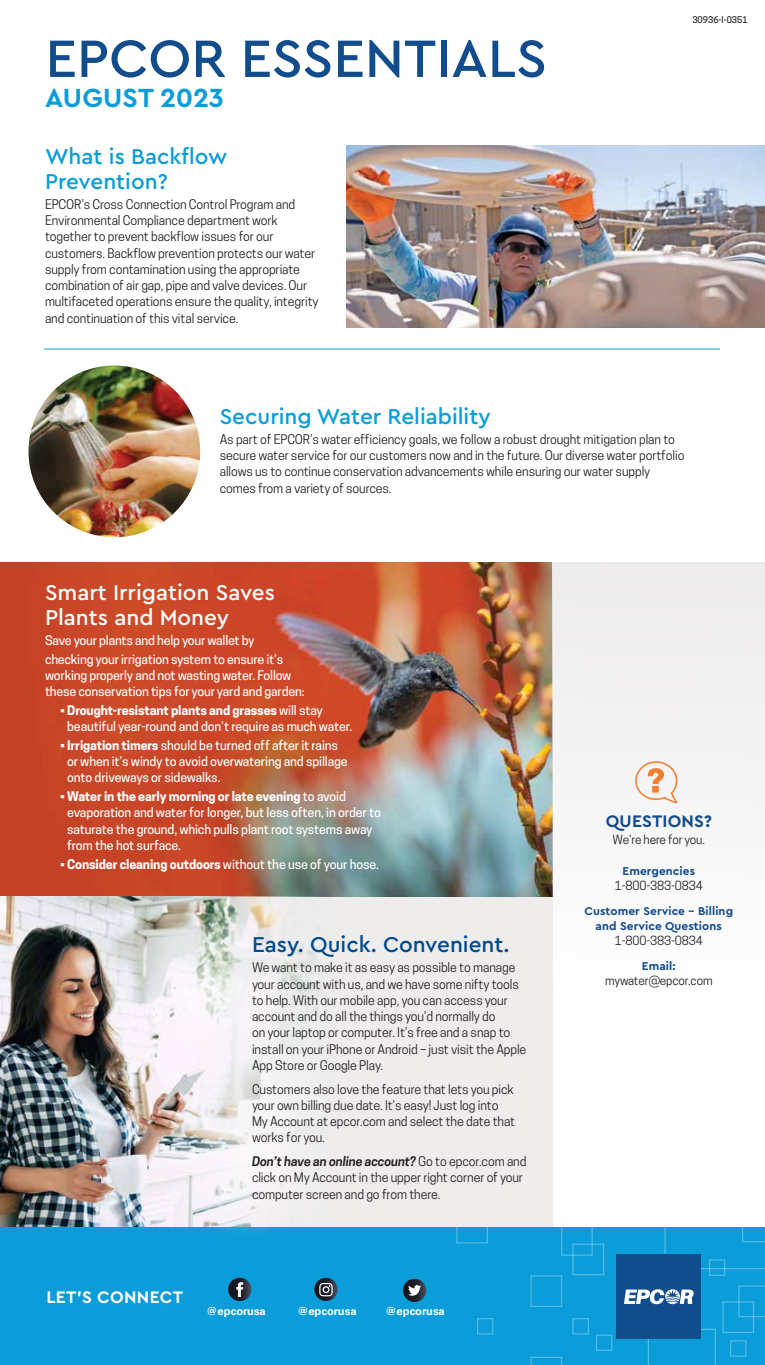
<style>
.page{position:relative;width:765px;height:1365px;background:#fff}
.page>*{position:absolute;margin:0;border:0;box-sizing:border-box;transform-origin:0 0}
.t1{font:500 55px "Cera PRO";color:#114c8d}
.t2{font:700 27.5px "Cera PRO";letter-spacing:-.005em;color:#0a9dd9}
.t3{font:500 22.5px/25px "Cera PRO";color:#0a9dd9}
.t4{font:500 22.5px/25px "Cera PRO";color:#fff}
.t5{font:500 22.5px "Cera PRO";color:#004a8f}
.t6{font:700 17.5px "Cera PRO";letter-spacing:.02em;color:#fff}
.t7{font:700 17.5px "Cera PRO";letter-spacing:.01em;color:#114c8d}
.t8{font:12.5px/16.2px "Cooper Hewitt";letter-spacing:-.01em;color:#231f20}
.t9{font:500 12.5px/16.2px "Cooper Hewitt";letter-spacing:-.015em;color:#fff}
.t10{font:700 12.5px "Cooper Hewitt";letter-spacing:-.01em;color:#fff}
.t11{font:11.88px "Cooper Hewitt";letter-spacing:-.01em;color:#231f20}
.t12{font:700 11.88px/14.4px "Cera PRO";letter-spacing:.01em;color:#114c8d;text-align:center}
.t13{font:700 11.25px "Univers LT";color:#fff}
.t14{font:500 8.75px "Cooper Hewitt";color:#231f20}
.s1{font-weight:400}
.s2{font-weight:700}
.s3{font-weight:500}
.s4{font-weight:600;font-style:italic}
</style>
<div class="page">
<div style="left:0;top:1227px;width:765px;height:138px;background:#0a9dd9"></div>
<svg style="left:738px;top:1286px;width:27px;height:31px"></svg>
<div style="left:561px;top:1224px;width:32px;height:32px;border:1px solid #fff"></div>
<svg style="left:530px;top:1357px;width:32px;height:8px"></svg>
<svg style="left:648px;top:1329px;width:68px;height:36px"></svg>
<svg style="left:664px;top:1227px;width:101px;height:42px"></svg>
<div style="left:617px;top:1254px;width:84px;height:85px;background:#114c8d"></div>
<svg style="left:624px;top:1289px;width:70px;height:15px"></svg>
<svg style="left:228px;top:1278px;width:23px;height:23px"></svg>
<svg style="left:236px;top:1282px;width:7px;height:15px"></svg>
<svg style="left:314px;top:1278px;width:24px;height:23px"></svg>
<svg style="left:319px;top:1283px;width:14px;height:13px"></svg>
<svg style="left:403px;top:1279px;width:23px;height:23px"></svg>
<svg style="left:408px;top:1285px;width:13px;height:11px"></svg>
<hr style="left:44px;top:349px;width:676px;height:1px;background:#0a9dd9">
<img style="left:347px;top:146px;width:418px;height:182px">
<img style="left:28px;top:366px;width:172px;height:171px;border-radius:86px">
<div style="left:0;top:896px;width:553px;height:331px;background:#eeedec"></div>
<img style="left:0;top:562px;width:553px;height:334px">
<img style="left:0;top:896px;width:331px;height:331px">
<svg style="left:185px;top:1016px;width:154px;height:154px"></svg>
<svg style="left:168px;top:1082px;width:154px;height:154px"></svg>
<svg style="left:136px;top:912px;width:154px;height:154px"></svg>
<div style="left:553px;top:562px;width:212px;height:430px;background:#f5f4f4"></div>
<svg style="left:635px;top:761px;width:43px;height:43px"></svg>
<h1 class="t1" style="left:46px;top:22px;width:503px">EPCOR ESSENTIALS</h1>
<h2 class="t2" style="left:45px;top:79px;width:180px">AUGUST 2023</h2>
<h3 class="t3" style="left:45px;top:143px;width:184px">What is Backflow<br>Prevention?</h3>
<p class="t8" style="left:45px;top:196px;width:275px">EPCOR’s Cross Connection Control Program and Environmental Compliance department work together to prevent backflow issues for our customers. Backflow prevention protects our water supply from contamination using the appropriate combination of air gap, pipe and valve devices. Our multifaceted operations ensure the quality, integrity and continuation of this vital service.</p>
<p class="t14" style="left:692px;top:14px;width:57px">30936-I-0351</p>
<h3 class="t3" style="left:220px;top:403px;width:272px">Securing Water Reliability</h3>
<p class="t8" style="left:220px;top:431px;width:466px">As part of EPCOR’s water efficiency goals, we follow a robust drought mitigation plan to secure water service for our customers now and in the future. Our diverse water portfolio allows us to continue conservation advancements while ensuring our water supply comes from a variety of sources.</p>
<h3 class="t4" style="left:45px;top:579px;width:232px">Smart Irrigation Saves<br>Plants and Money</h3>
<p class="t9" style="left:45px;top:631px;width:240px;line-height:18.8px">Save your plants and help your wallet by checking your irrigation system to ensure it’s</p>
<p class="t9" style="left:45px;top:667px;width:261px">working properly and not wasting water. Follow these conservation tips for your yard and garden:</p>
<p class="t9" style="left:67px;top:702px;width:287px;text-indent:-7px"><span class="s1">•</span> <span class="s2">Drought-resistant plants and grasses</span> will stay beautiful year-round and don’t require as much water.</p>
<p class="t9" style="left:67px;top:737px;width:282px;text-indent:-7px"><span class="s1">•</span> <span class="s2">Irrigation timers</span> should be turned off after it rains or when it’s windy to avoid overwatering and spillage onto driveways or sidewalks.</p>
<p class="t9" style="left:67px;top:788px;width:315px;text-indent:-7px"><span class="s1">•</span> <span class="s2">Water in the early morning or late evening</span> to avoid evaporation and water for longer, but less often, in order to saturate the ground, which pulls plant root systems away from the hot surface.</p>
<p class="t10" style="left:60px;top:857px;width:321px"><span class="s1">•</span> Consider cleaning outdoors <span class="s3">without the use of your hose.</span></p>
<h3 class="t5" style="left:252px;top:930px;width:259px">Easy. Quick. Convenient.</h3>
<p class="t8" style="left:252px;top:959px;width:276px">We want to make it as easy as possible to manage your account with us, and we have some nifty tools to help. With our mobile app, you can access your account and do all the things you’d normally do<br>on your laptop or computer. It’s free and a snap to install on your iPhone or Android – just visit the Apple App Store or Google Play.</p>
<p class="t8" style="left:252px;top:1081px;width:265px">Customers also love the feature that lets you pick your own billing due date. It’s easy! Just log into My Account at epcor.com and select the date that works for you.</p>
<p class="t8" style="left:252px;top:1153px;width:276px"><span class="s4">Don’t have an online account?</span> Go to epcor.com and click on My Account in the upper right corner of your computer screen and go from there.</p>
<h3 class="t6" style="left:46px;top:1286px;width:138px">LET’S CONNECT</h3>
<p class="t13" style="left:207px;top:1304px;width:61px">@epcorusa</p>
<p class="t13" style="left:297px;top:1304px;width:61px">@epcorusa</p>
<p class="t13" style="left:386px;top:1304px;width:61px">@epcorusa</p>
<h3 class="t7" style="left:606px;top:810px;width:108px">QUESTIONS?</h3>
<p class="t11" style="left:613px;top:833px;width:94px">We’re here for you.</p>
<p class="t12" style="left:622px;top:863px;width:74px">Emergencies</p>
<p class="t11" style="left:615px;top:878px;width:90px">1-800-383-0834</p>
<p class="t12" style="left:584px;top:904px;width:150px">Customer Service – Billing and Service Questions</p>
<p class="t11" style="left:615px;top:933px;width:90px">1-800-383-0834</p>
<p class="t12" style="left:642px;top:959px;width:35px">Email:</p>
<p class="t11" style="left:605px;top:974px;width:109px">mywater@epcor.com</p>
</div>
